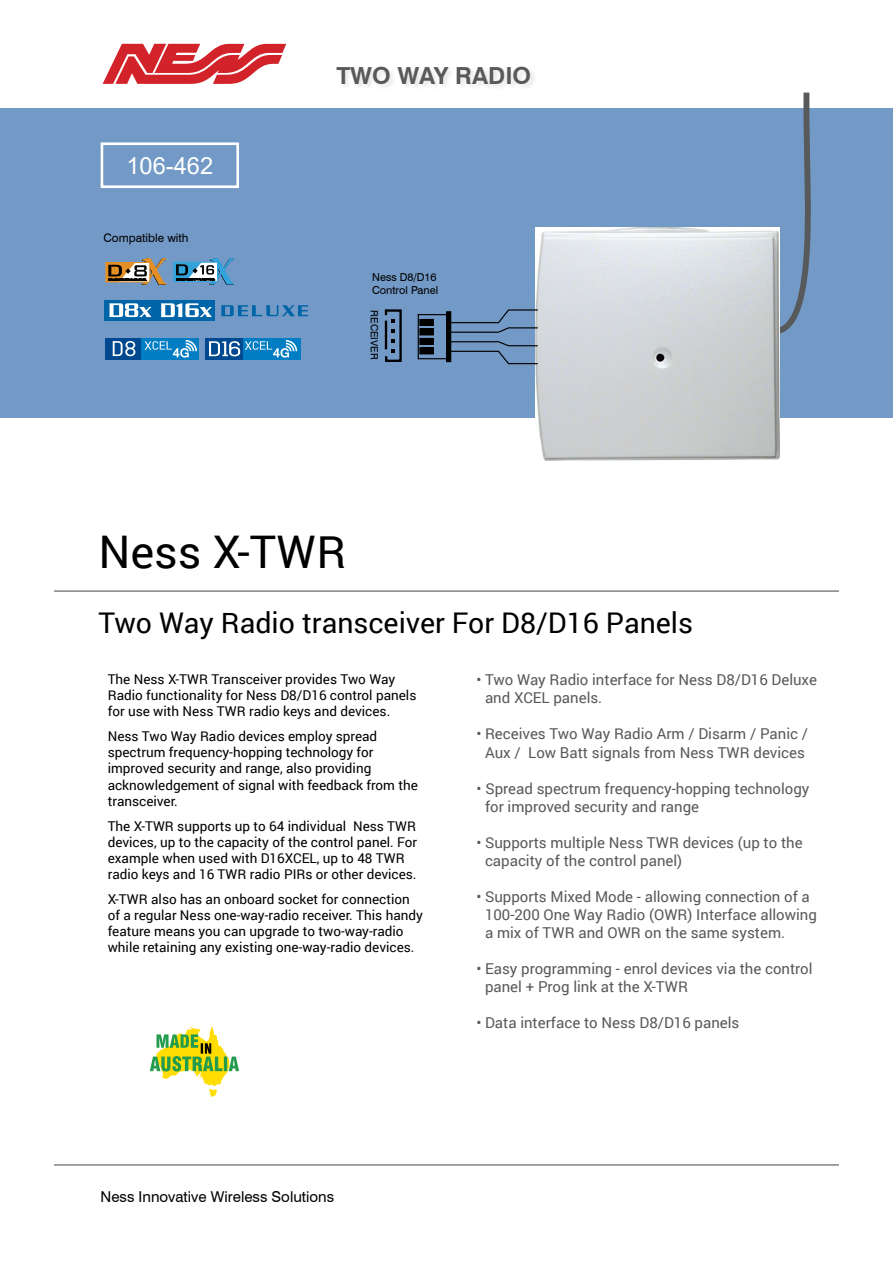
<style>
.page{position:relative;width:893px;height:1263px;background:#fff}
.page>*{position:absolute;margin:0;border:0;box-sizing:border-box;transform-origin:0 0}
.t1{font:45px "Roboto";color:#000}
.t2{font:28.5px "Roboto";color:#000}
.t3{font:23.7px "Arial";color:#fff}
.t4{font:700 23.55px "Swiss 721 BT";color:#58595b}
.t5{font:15px/18px "Roboto";color:#58595b}
.t6{font:15px "Swiss 721 BT";color:#000}
.t7{font:13.5px/16.2px "Roboto";color:#000}
.t8{font:11.7px "Swiss 721 BT";color:#000}
.t9{font:10.95px/13.2px "Swiss 721 BT";color:#000}
.t10{font:10.05px "Swiss 721 BT";color:#000}
</style>
<div class="page">
<div style="left:0;top:108px;width:893px;height:309px;background:#7399c6"></div>
<div style="left:335px;top:66px;width:203px;height:26px;background:#f7f7f7"></div>
<div style="left:101px;top:142px;width:138px;height:46px;border:3px solid #fff"></div>
<svg style="left:103px;top:44px;width:183px;height:40px"></svg>
<hr style="left:54px;top:590px;width:785px;height:2px;background:#808285">
<hr style="left:54px;top:1164px;width:785px;height:2px;background:#808285">
<svg style="left:150px;top:1027px;width:89px;height:70px"></svg>
<svg style="left:758px;top:92px;width:53px;height:256px"></svg>
<img style="left:536px;top:228px;width:243px;height:232px">
<div style="left:418px;top:314px;width:33px;height:45px;border:1px solid #000"></div>
<div style="left:420px;top:348px;width:13px;height:6px;background:#000"></div>
<div style="left:420px;top:338px;width:13px;height:6px;background:#000"></div>
<div style="left:420px;top:338px;width:14px;height:7px;border:1px solid #000"></div>
<div style="left:420px;top:329px;width:13px;height:6px;background:#000"></div>
<div style="left:420px;top:319px;width:13px;height:6px;background:#000"></div>
<div style="left:420px;top:319px;width:14px;height:7px;border:1px solid #000"></div>
<hr style="left:447px;top:312px;width:4px;height:50px;background:#000">
<div style="left:446px;top:311px;width:5px;height:51px;border:1px solid #000"></div>
<svg style="left:449px;top:341px;width:90px;height:24px"></svg>
<svg style="left:449px;top:309px;width:90px;height:24px"></svg>
<svg style="left:384px;top:309px;width:18px;height:53px"></svg>
<hr style="left:385px;top:321px;width:2px;height:28px;background:#000">
<div style="left:105px;top:338px;width:37px;height:21px;background:#004990"></div>
<div style="left:142px;top:338px;width:57px;height:21px;background:#007dc3"></div>
<svg style="left:113px;top:341px;width:22px;height:15px"></svg>
<svg style="left:145px;top:340px;width:52px;height:17px"></svg>
<div style="left:206px;top:338px;width:37px;height:21px;background:#004990"></div>
<div style="left:243px;top:338px;width:57px;height:21px;background:#007dc3"></div>
<svg style="left:209px;top:340px;width:88px;height:17px"></svg>
<div style="left:105px;top:300px;width:110px;height:20px;background:#0065a8"></div>
<svg style="left:161px;top:303px;width:51px;height:14px"></svg>
<svg style="left:109px;top:303px;width:43px;height:14px"></svg>
<svg style="left:221px;top:305px;width:87px;height:11px"></svg>
<svg style="left:106px;top:258px;width:60px;height:27px"></svg>
<div style="left:173px;top:262px;width:45px;height:20px;background:#37a4dc"></div>
<svg style="left:174px;top:258px;width:60px;height:27px"></svg>
<h3 class="t3" style="left:126px;top:149px;width:88px">106-462</h3>
<p class="t8" style="left:103px;top:231px;width:87px">Compatible with</p>
<h3 class="t4" style="left:336px;top:61px;width:196px">TWO WAY RADIO</h3>
<p class="t9" style="left:372px;top:271px;width:68px">Ness D8/D16<br>Control Panel</p>
<p class="t10" style="left:380px;top:310px;width:50px;rotate:90deg">RECEIVER</p>
<h1 class="t1" style="left:98px;top:520px;width:249px">Ness X-TWR</h1>
<h2 class="t2" style="left:98px;top:603px;width:596px">Two Way Radio transceiver For D8/D16 Panels</h2>
<p class="t7" style="left:108px;top:670px;width:310px">The Ness X-TWR Transceiver provides Two Way<br>Radio functionality for Ness D8/D16 control panels for use with Ness TWR radio keys and devices.</p>
<p class="t7" style="left:108px;top:728px;width:312px">Ness Two Way Radio devices employ spread spectrum frequency-hopping technology for improved security and range, also providing acknowledgement of signal with feedback from the transceiver.</p>
<p class="t7" style="left:108px;top:817px;width:311px">The X-TWR supports up to 64 individual Ness TWR devices, up to the capacity of the control panel. For example when used with D16XCEL, up to 48 TWR radio keys and 16 TWR radio PIRs or other devices.</p>
<p class="t7" style="left:108px;top:890px;width:317px">X-TWR also has an onboard socket for connection of a regular Ness one-way-radio receiver. This handy feature means you can upgrade to two-way-radio while retaining any existing one-way-radio devices.</p>
<p class="t5" style="left:485px;top:671px;width:333px;text-indent:-8px">• Two Way Radio interface for Ness D8/D16 Deluxe and XCEL panels.</p>
<p class="t5" style="left:476px;top:725px;width:333px;text-align:center">• Receives Two Way Radio Arm / Disarm / Panic /<br>Aux / Low Batt signals from Ness TWR devices</p>
<p class="t5" style="left:485px;top:779px;width:326px;text-indent:-9px">• Spread spectrum frequency-hopping technology for improved security and range</p>
<p class="t5" style="left:485px;top:833px;width:319px;text-indent:-9px">• Supports multiple Ness TWR devices (up to the capacity of the control panel)</p>
<p class="t5" style="left:485px;top:887px;width:333px;text-indent:-9px">• Supports Mixed Mode - allowing connection of a<br>100-200 One Way Radio (OWR) Interface allowing a mix of TWR and OWR on the same system.</p>
<p class="t5" style="left:485px;top:959px;width:329px;text-indent:-9px">• Easy programming - enrol devices via the control panel + Prog link at the X-TWR</p>
<p class="t5" style="left:476px;top:1013px;width:264px">• Data interface to Ness D8/D16 panels</p>
<p class="t6" style="left:101px;top:1188px;width:235px">Ness Innovative Wireless Solutions</p>
</div>
